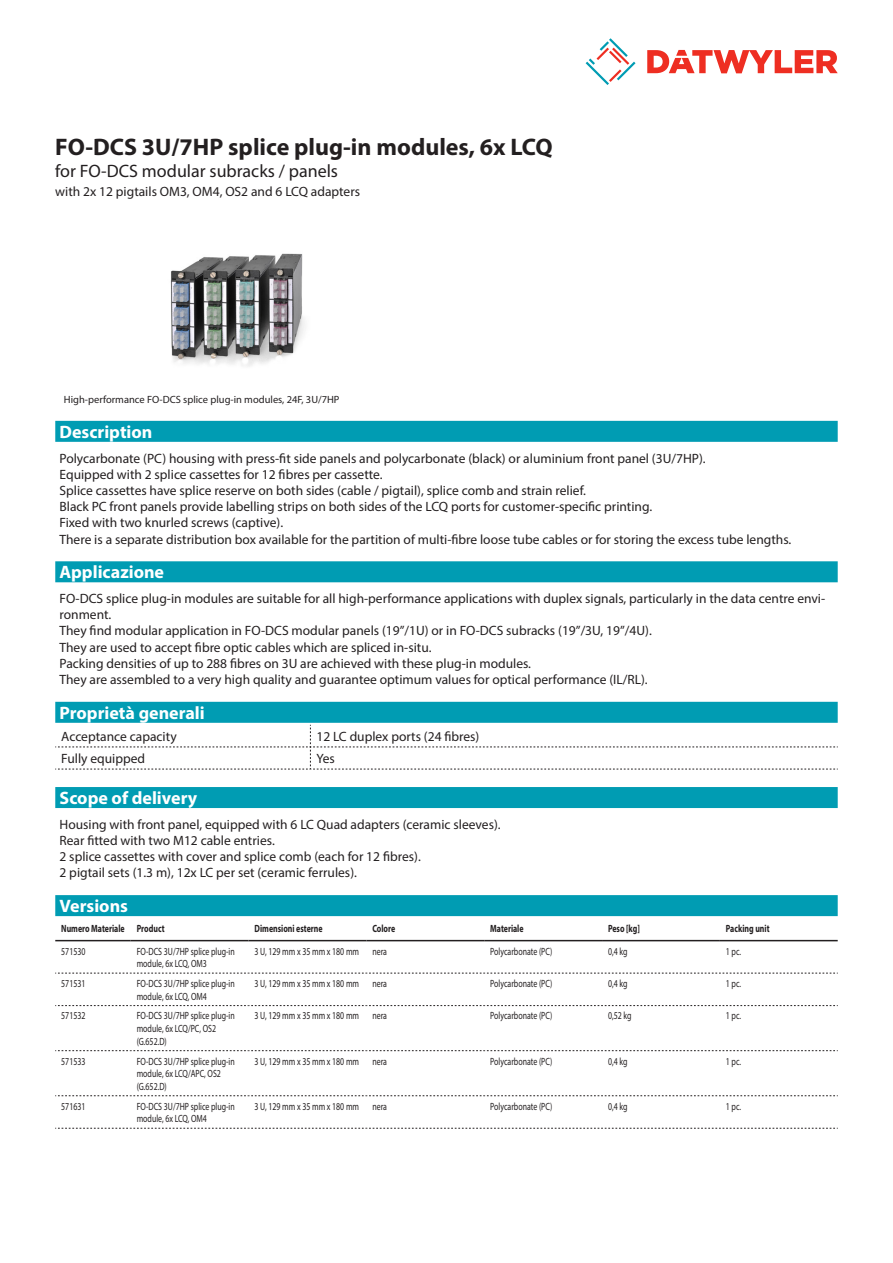
<style>
.page{position:relative;width:893px;height:1263px;background:#fff}
.page>*{position:absolute;margin:0;border:0;box-sizing:border-box;transform-origin:0 0}
.Product_Head{font:700 24px "Myriad Pro";color:#231f20}
.Standard_Head_Proper{font:700 18px "Myriad Pro";color:#fff}
.SubHead{font:18px "Myriad Pro";color:#231f20}
.Standard_text{font:13.5px/16.2px "Myriad Pro";color:#231f20}
.myriad_light_propert{font:13.5px "Myriad Pro";color:#231f20}
.myriadlight{font:10.5px/12.6px "Myriad Pro";color:#231f20;scale:.75 1}
.myriadbold{font:700 10.5px "Myriad Pro";color:#231f20;scale:.75 1}
.imagetext{font:10.5px "Myriad Pro";color:#231f20}
</style>
<div class="page">
<svg style="left:586px;top:38px;width:49px;height:47px"></svg>
<svg style="left:647px;top:50px;width:191px;height:23px"></svg>
<img style="left:170px;top:253px;width:135px;height:114px">
<div style="left:55px;top:895px;width:783px;height:21px;background:#009cb3"></div>
<hr style="left:55px;top:940px;width:76px;height:1px;background:#231f20">
<hr style="left:131px;top:940px;width:118px;height:1px;background:#231f20">
<hr style="left:249px;top:940px;width:117px;height:1px;background:#231f20">
<hr style="left:366px;top:940px;width:118px;height:1px;background:#231f20">
<hr style="left:484px;top:940px;width:118px;height:1px;background:#231f20">
<hr style="left:602px;top:940px;width:118px;height:1px;background:#231f20">
<hr style="left:720px;top:940px;width:118px;height:1px;background:#231f20">
<svg style="left:55px;top:973px;width:783px;height:1px"></svg>
<svg style="left:55px;top:1005px;width:783px;height:1px"></svg>
<svg style="left:55px;top:1050px;width:783px;height:1px"></svg>
<svg style="left:55px;top:1095px;width:783px;height:1px"></svg>
<svg style="left:55px;top:1128px;width:783px;height:1px"></svg>
<div style="left:55px;top:421px;width:783px;height:21px;background:#009cb3"></div>
<div style="left:55px;top:787px;width:783px;height:21px;background:#009cb3"></div>
<div style="left:55px;top:561px;width:783px;height:21px;background:#009cb3"></div>
<div style="left:55px;top:702px;width:783px;height:21px;background:#009cb3"></div>
<svg style="left:55px;top:725px;width:783px;height:45px"></svg>
<p class="Product_Head" style="left:55px;top:131px;width:499px">FO-DCS 3U/7HP splice plug-in modules, 6x LCQ</p>
<p class="SubHead" style="left:55px;top:160px;width:284px">for FO-DCS modular subracks / panels</p>
<p class="Standard_text" style="left:55px;top:183px;width:306px">with 2x 12 pigtails OM3, OM4, OS2 and 6 LCQ adapters</p>
<p class="imagetext" style="left:64px;top:393px;width:277px">High-performance FO-DCS splice plug-in modules, 24F, 3U/7HP</p>
<p class="Standard_Head_Proper" style="left:60px;top:420px;width:94px">Description</p>
<p class="Standard_text" style="left:60px;top:450px;width:733px">Polycarbonate (PC) housing with press-fit side panels and polycarbonate (black) or aluminium front panel (3U/7HP).<br>Equipped with 2 splice cassettes for 12 fibres per cassette.<br>Splice cassettes have splice reserve on both sides (cable / pigtail), splice comb and strain relief.<br>Black PC front panels provide labelling strips on both sides of the LCQ ports for customer-specific printing.<br>Fixed with two knurled screws (captive).<br>There is a separate distribution box available for the partition of multi-fibre loose tube cables or for storing the excess tube lengths.</p>
<p class="Standard_Head_Proper" style="left:60px;top:560px;width:106px">Applicazione</p>
<p class="Standard_text" style="left:60px;top:590px;width:767px">FO-DCS splice plug-in modules are suitable for all high-performance applications with duplex signals, particularly in the data centre envi&shy;ronment.<br>They find modular application in FO-DCS modular panels (19”/1U) or in FO-DCS subracks (19”/3U, 19”/4U).<br>They are used to accept fibre optic cables which are spliced in-situ.<br>Packing densities of up to 288 fibres on 3U are achieved with these plug-in modules.<br>They are assembled to a very high quality and guarantee optimum values for optical performance (IL/RL).</p>
<p class="Standard_Head_Proper" style="left:60px;top:701px;width:147px">Proprietà generali</p>
<p class="myriad_light_propert" style="left:61px;top:728px;width:117px">Acceptance capacity</p>
<p class="myriad_light_propert" style="left:316px;top:728px;width:165px">12 LC duplex ports (24 fibres)</p>
<p class="myriad_light_propert" style="left:61px;top:750px;width:85px">Fully equipped</p>
<p class="myriad_light_propert" style="left:316px;top:750px;width:20px">Yes</p>
<p class="Standard_Head_Proper" style="left:60px;top:786px;width:139px">Scope of delivery</p>
<p class="Standard_text" style="left:60px;top:816px;width:443px">Housing with front panel, equipped with 6 LC Quad adapters (ceramic sleeves).<br>Rear fitted with two M12 cable entries.<br>2 splice cassettes with cover and splice comb (each for 12 fibres).<br>2 pigtail sets (1.3 m), 12x LC per set (ceramic ferrules).</p>
<p class="Standard_Head_Proper" style="left:60px;top:894px;width:70px">Versions</p>
<p class="myriadbold" style="left:61px;top:922px;width:86px">Numero Materiale</p>
<p class="myriadbold" style="left:137px;top:922px;width:39px">Product</p>
<p class="myriadbold" style="left:255px;top:922px;width:92px">Dimensioni esterne</p>
<p class="myriadbold" style="left:372px;top:922px;width:32px">Colore</p>
<p class="myriadbold" style="left:490px;top:922px;width:46px">Materiale</p>
<p class="myriadbold" style="left:608px;top:922px;width:44px">Peso [kg]</p>
<p class="myriadbold" style="left:726px;top:922px;width:60px">Packing unit</p>
<p class="myriadlight" style="left:61px;top:944px;width:34px">571530</p>
<p class="myriadlight" style="left:137px;top:944px;width:132px">FO-DCS 3U/7HP splice plug-in module, 6x LCQ, OM3</p>
<p class="myriadlight" style="left:255px;top:944px;width:141px">3 U, 129 mm x 35 mm x 180 mm</p>
<p class="myriadlight" style="left:372px;top:944px;width:21px">nera</p>
<p class="myriadlight" style="left:490px;top:944px;width:84px">Polycarbonate (PC)</p>
<p class="myriadlight" style="left:608px;top:944px;width:27px">0,4 kg</p>
<p class="myriadlight" style="left:726px;top:944px;width:22px">1 pc.</p>
<p class="myriadlight" style="left:61px;top:977px;width:34px">571531</p>
<p class="myriadlight" style="left:137px;top:977px;width:132px">FO-DCS 3U/7HP splice plug-in module, 6x LCQ, OM4</p>
<p class="myriadlight" style="left:255px;top:977px;width:141px">3 U, 129 mm x 35 mm x 180 mm</p>
<p class="myriadlight" style="left:372px;top:977px;width:21px">nera</p>
<p class="myriadlight" style="left:490px;top:977px;width:84px">Polycarbonate (PC)</p>
<p class="myriadlight" style="left:608px;top:977px;width:27px">0,4 kg</p>
<p class="myriadlight" style="left:726px;top:977px;width:22px">1 pc.</p>
<p class="myriadlight" style="left:61px;top:1009px;width:34px">571532</p>
<p class="myriadlight" style="left:137px;top:1009px;width:132px">FO-DCS 3U/7HP splice plug-in module, 6x LCQ/PC, OS2 (G.652.D)</p>
<p class="myriadlight" style="left:255px;top:1009px;width:141px">3 U, 129 mm x 35 mm x 180 mm</p>
<p class="myriadlight" style="left:372px;top:1009px;width:21px">nera</p>
<p class="myriadlight" style="left:490px;top:1009px;width:84px">Polycarbonate (PC)</p>
<p class="myriadlight" style="left:608px;top:1009px;width:33px">0,52 kg</p>
<p class="myriadlight" style="left:726px;top:1009px;width:22px">1 pc.</p>
<p class="myriadlight" style="left:61px;top:1054px;width:34px">571533</p>
<p class="myriadlight" style="left:137px;top:1054px;width:132px">FO-DCS 3U/7HP splice plug-in module, 6x LCQ/APC, OS2 (G.652.D)</p>
<p class="myriadlight" style="left:255px;top:1054px;width:141px">3 U, 129 mm x 35 mm x 180 mm</p>
<p class="myriadlight" style="left:372px;top:1054px;width:21px">nera</p>
<p class="myriadlight" style="left:490px;top:1054px;width:84px">Polycarbonate (PC)</p>
<p class="myriadlight" style="left:608px;top:1054px;width:27px">0,4 kg</p>
<p class="myriadlight" style="left:726px;top:1054px;width:22px">1 pc.</p>
<p class="myriadlight" style="left:61px;top:1100px;width:34px">571631</p>
<p class="myriadlight" style="left:137px;top:1100px;width:132px">FO-DCS 3U/7HP splice plug-in module, 6x LCQ, OM4</p>
<p class="myriadlight" style="left:255px;top:1100px;width:141px">3 U, 129 mm x 35 mm x 180 mm</p>
<p class="myriadlight" style="left:372px;top:1100px;width:21px">nera</p>
<p class="myriadlight" style="left:490px;top:1100px;width:84px">Polycarbonate (PC)</p>
<p class="myriadlight" style="left:608px;top:1100px;width:27px">0,4 kg</p>
<p class="myriadlight" style="left:726px;top:1100px;width:22px">1 pc.</p>
</div>
